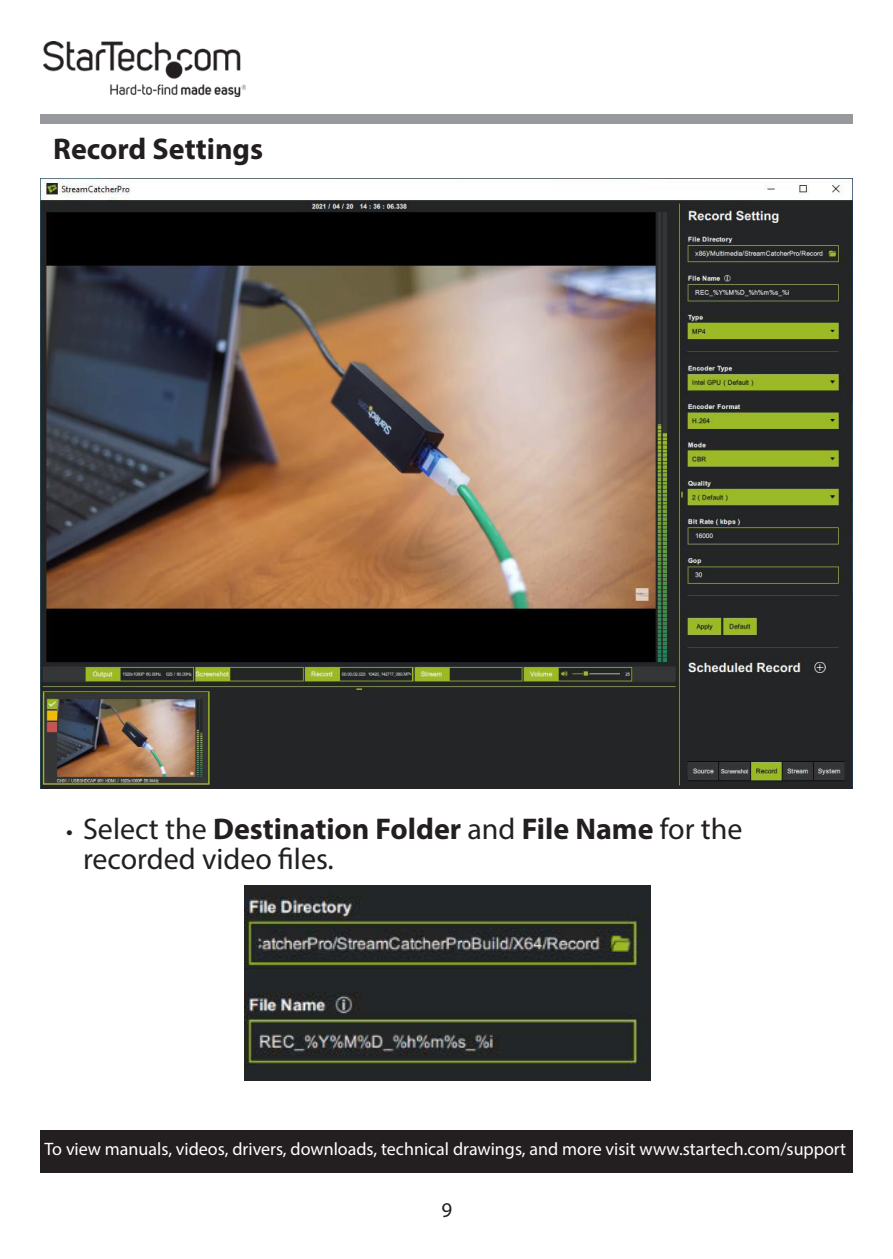
<style>
.page{position:relative;width:893px;height:1259px;background:#fff}
.page>*{position:absolute;margin:0;border:0;box-sizing:border-box;transform-origin:0 0}
.t1{font:30px/30px "Myriad Pro";color:#231f20}
.t2{font:700 30px "Myriad Pro";color:#231f20}
.t3{font:21px "Myriad Pro";color:#231f20}
.marketing_text{font:18px "Myriad Pro";color:#fff}
.s1{font-size:24px}
.s2{font-weight:700}
</style>
<div class="page">
<img style="left:43px;top:42px;width:203px;height:55px">
<div style="left:40px;top:115px;width:812px;height:9px;background:#97999c"></div>
<img style="left:40px;top:178px;width:812px;height:610px">
<div style="left:40px;top:1130px;width:812px;height:43px;background:#231f20"></div>
<img style="left:244px;top:885px;width:406px;height:195px">
<h3 class="t2" style="left:53px;top:129px;width:211px">Record Settings</h3>
<p class="t1" style="left:83px;top:814px;width:661px;text-indent:-17px"><span class="s1">•</span> Select the <span class="s2">Destination Folder</span> and <span class="s2">File Name</span> for the recorded video files.</p>
<p class="marketing_text" style="left:45px;top:1138px;width:803px">To view manuals, videos, drivers, downloads, technical drawings, and more visit www.startech.com/support</p>
<p class="t3" style="left:442px;top:1197px;width:12px">9</p>
</div>
